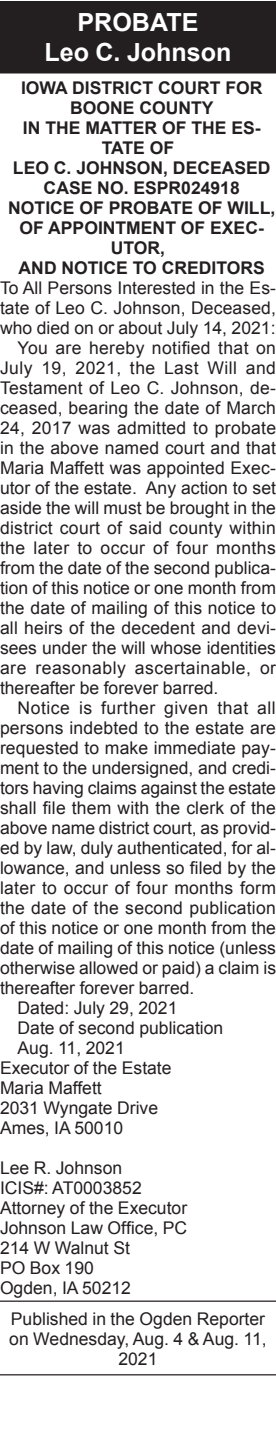
<style>
.page{position:relative;width:276px;height:1440px;background:#fff}
.page>*{position:absolute;margin:0;border:0;box-sizing:border-box;transform-origin:0 0}
.Reversed_Heading_Tit{font:700 25px "Arial";color:#fff}
._1_Column_Arial{font:17.5px/20px "Arial";color:#231f20;text-align:justify}
._2nd_Heading{font:700 17.5px/20px "Arial";color:#231f20;text-align:center}
.footer_long{font:17.5px/20px "Arial";color:#231f20;text-align:center}
</style>
<div class="page">
<div style="left:0;top:1px;width:275px;height:43px;background:#231f20"></div>
<div style="left:0;top:31px;width:275px;height:43px;background:#231f20"></div>
<hr style="left:0;top:1301px;width:275px;height:1px;background:#231f20">
<hr style="left:0;top:1374px;width:275px;height:1px;background:#231f20">
<p class="Reversed_Heading_Tit" style="left:77px;top:5px;width:122px">PROBATE</p>
<p class="Reversed_Heading_Tit" style="left:44px;top:35px;width:188px">Leo C. Johnson</p>
<p class="_2nd_Heading" style="left:21px;top:78px;width:242px">IOWA DISTRICT COURT FOR</p>
<p class="_2nd_Heading" style="left:70px;top:98px;width:144px">BOONE COUNTY</p>
<p class="_2nd_Heading" style="left:23px;top:118px;width:238px">IN THE MATTER OF THE ES-<br>TATE OF</p>
<p class="_2nd_Heading" style="left:13px;top:158px;width:258px">LEO C. JOHNSON, DECEASED</p>
<p class="_2nd_Heading" style="left:43px;top:178px;width:197px">CASE NO. ESPR024918</p>
<p class="_2nd_Heading" style="left:8px;top:198px;width:268px">NOTICE OF PROBATE OF WILL,</p>
<p class="_2nd_Heading" style="left:20px;top:218px;width:245px">OF APPOINTMENT OF EXEC-<br>UTOR,</p>
<p class="_2nd_Heading" style="left:19px;top:258px;width:247px">AND NOTICE TO CREDITORS</p>
<p class="_1_Column_Arial" style="left:0;top:278px;width:277px">To All Persons Interested in the Es&shy;tate of Leo C. Johnson, Deceased, who died on or about July 14, 2021:</p>
<p class="_1_Column_Arial" style="left:0;top:338px;width:277px;text-indent:18px">You are hereby notified that on July 19, 2021, the Last Will and Testament of Leo C. Johnson, de&shy;ceased, bearing the date of March 24, 2017 was admitted to probate in the above named court and that Maria Maffett was appointed Exec&shy;utor of the estate. Any action to set aside the will must be brought in the district court of said county within the later to occur of four months from the date of the second publica&shy;tion of this notice or one month from the date of mailing of this notice to all heirs of the decedent and devi&shy;sees under the will whose identities are reasonably ascertainable, or thereafter be forever barred.</p>
<p class="_1_Column_Arial" style="left:0;top:698px;width:277px;text-indent:18px">Notice is further given that all persons indebted to the estate are requested to make immediate pay&shy;ment to the undersigned, and credi&shy;tors having claims against the estate shall file them with the clerk of the above name district court, as provid&shy;ed by law, duly authenticated, for al&shy;lowance, and unless so filed by the later to occur of four months form the date of the second publication of this notice or one month from the date of mailing of this notice (unless otherwise allowed or paid) a claim is thereafter forever barred.</p>
<p class="_1_Column_Arial" style="left:18px;top:998px;width:161px">Dated: July 29, 2021</p>
<p class="_1_Column_Arial" style="left:18px;top:1018px;width:207px">Date of second publication</p>
<p class="_1_Column_Arial" style="left:18px;top:1038px;width:108px">Aug. 11, 2021</p>
<p class="_1_Column_Arial" style="left:0;top:1058px;width:173px">Executor of the Estate</p>
<p class="_1_Column_Arial" style="left:0;top:1078px;width:103px">Maria Maffett</p>
<p class="_1_Column_Arial" style="left:0;top:1098px;width:159px">2031 Wyngate Drive</p>
<p class="_1_Column_Arial" style="left:0;top:1118px;width:124px">Ames, IA 50010</p>
<p class="_1_Column_Arial" style="left:0;top:1158px;width:123px">Lee R. Johnson</p>
<p class="_1_Column_Arial" style="left:0;top:1178px;width:143px">ICIS#: AT0003852</p>
<p class="_1_Column_Arial" style="left:0;top:1198px;width:188px">Attorney of the Executor</p>
<p class="_1_Column_Arial" style="left:0;top:1218px;width:188px">Johnson Law Office, PC</p>
<p class="_1_Column_Arial" style="left:0;top:1238px;width:131px">214 W Walnut St</p>
<p class="_1_Column_Arial" style="left:0;top:1258px;width:95px">PO Box 190</p>
<p class="_1_Column_Arial" style="left:0;top:1278px;width:132px">Ogden, IA 50212</p>
<p class="footer_long" style="left:9px;top:1309px;width:258px">Published in the Ogden Reporter on Wednesday, Aug. 4 &amp; Aug. 11,<br>2021</p>
</div>
